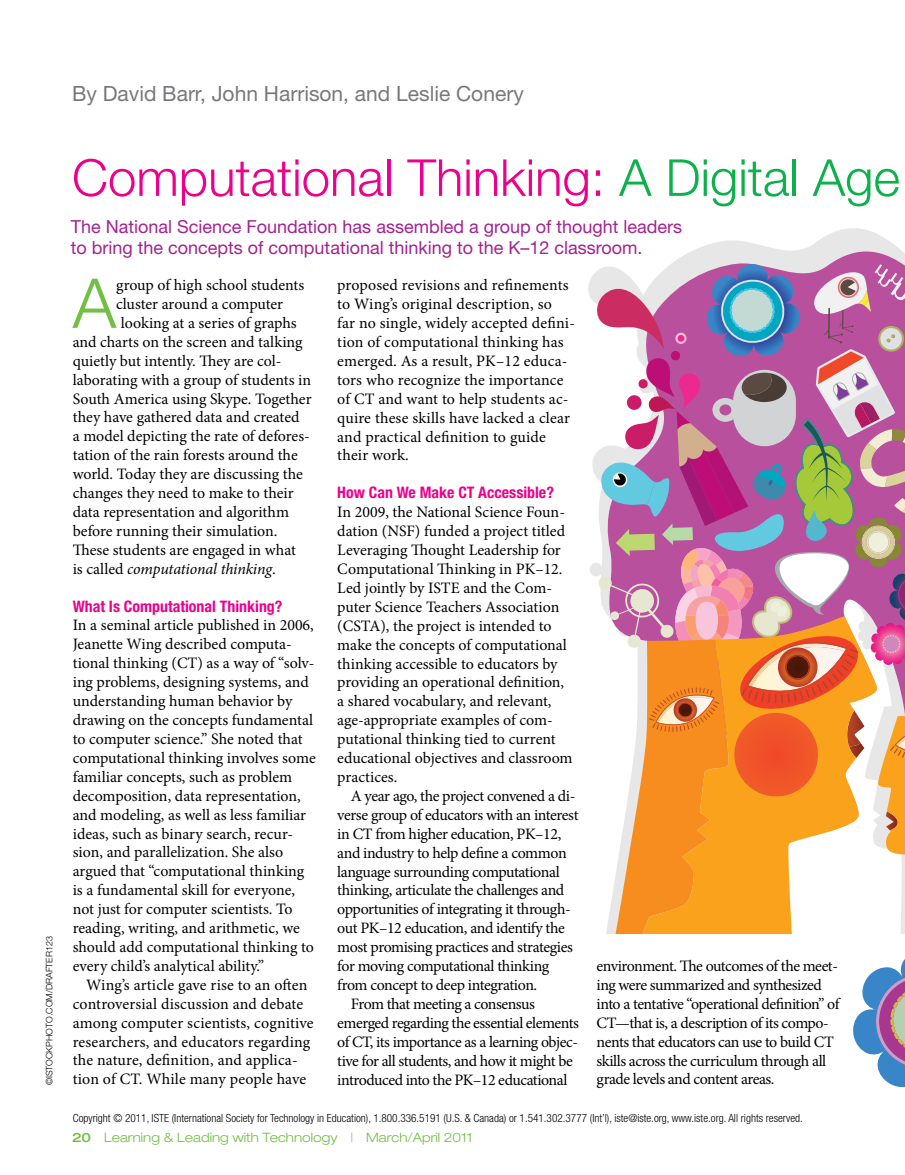
<style>
.page{position:relative;width:905px;height:1175px;background:#fff}
.page>*{position:absolute;margin:0;border:0;box-sizing:border-box;transform-origin:0 0}
.t1{font:300 68.85px "Helvetica Neue LT Std";color:#72bf44}
.t2{font:300 51px "Helvetica Neue LT Std";color:#ec008c}
.t3{font:21px "Helvetica Neue LT Std";color:#77787b}
.t4{font:18px/21px "Helvetica Neue LT Std";color:#a3238f}
.t5{font:15.9px/18.9px "Minion Pro";letter-spacing:-.005em;color:#000}
.t6{font:15.9px/18.9px "Minion Pro";letter-spacing:-.03em;color:#000}
.t7{font:15.9px "Minion Pro";letter-spacing:-.025em;color:#000}
.t8{font:15.9px "Minion Pro";letter-spacing:-.035em;color:#000}
.t9{font:700 condensed 15.9px "Helvetica Neue LT Std";color:#ec008c}
.t10{font:italic 15.9px "Minion Pro";letter-spacing:-.01em;color:#000}
.t11{font:300 expanded 12.9px "Helvetica Neue LT Std";color:#72bf44}
.t12{font:300 condensed 11.25px "Helvetica Neue LT Std";color:#000}
.t13{font:300 9px "Helvetica Neue LT Std";color:#000}
.s1{color:#0db14b}
.s2{font-style:normal}
.s3{font-weight:500}
</style>
<div class="page">
<svg style="left:589px;top:228px;width:315px;height:347px"></svg>
<svg style="left:593px;top:262px;width:312px;height:671px"></svg>
<svg style="left:853px;top:960px;width:51px;height:127px"></svg>
<h3 class="t3" style="left:72px;top:81px;width:453px">By David Barr, John Harrison, and Leslie Conery</h3>
<p class="t13" style="left:44px;top:1085px;width:151px;rotate:-90deg">©istockphoto.com/DrAfter123</p>
<h2 class="t2" style="left:72px;top:146px;width:829px">Computational Thinking: <span class="s1">A Digital Age</span></h2>
<p class="t4" style="left:71px;top:216px;width:613px">The National Science Foundation has assembled a group of thought leaders to bring the concepts of computational thinking to the K–12 classroom.</p>
<h1 class="t1" style="left:73px;top:261px;width:45px">A</h1>
<p class="t5" style="left:116px;top:275px;width:190px">group of high school students</p>
<p class="t5" style="left:337px;top:276px;width:239px">proposed revisions and refinements to Wing’s original description, so<br>far no single, widely accepted defini&shy;tion of computational thinking has emerged. As a result, PK–12 educa&shy;tors who recognize the importance of CT and want to help students ac&shy;quire these skills have lacked a clear and practical definition to guide their work.</p>
<p class="t9" style="left:337px;top:483px;width:218px">How Can We Make CT Accessible?</p>
<p class="t5" style="left:337px;top:503px;width:237px">In 2009, the National Science Foun&shy;dation (NSF) funded a project titled Leveraging Thought Leadership for Computational Thinking in PK–12.<br>Led jointly by ISTE and the Com&shy;puter Science Teachers Association (CSTA), the project is intended to make the concepts of computational thinking accessible to educators by providing an operational definition, a shared vocabulary, and relevant, age-appropriate examples of com&shy;putational thinking tied to current educational objectives and classroom practices.</p>
<p class="t6" style="left:351px;top:786px;width:226px">A year ago, the project convened a di-</p>
<p class="t6" style="left:337px;top:805px;width:243px">verse group of educators with an interest</p>
<p class="t7" style="left:337px;top:823px;width:225px">in CT from higher education, PK–12,</p>
<p class="t6" style="left:337px;top:843px;width:231px">and industry to help define a common</p>
<p class="t6" style="left:337px;top:862px;width:224px">language surrounding computational</p>
<p class="t7" style="left:337px;top:879px;width:228px">thinking, articulate the challenges and</p>
<p class="t7" style="left:337px;top:898px;width:235px">opportunities of integrating it through-</p>
<p class="t7" style="left:337px;top:917px;width:229px">out PK–12 education, and identify the</p>
<p class="t7" style="left:337px;top:936px;width:237px">most promising practices and strategies</p>
<p class="t7" style="left:337px;top:955px;width:213px">for moving computational thinking</p>
<p class="t7" style="left:337px;top:974px;width:201px">from concept to deep integration.</p>
<p class="t8" style="left:351px;top:993px;width:186px">From that meeting a consensus</p>
<p class="t6" style="left:337px;top:1013px;width:243px">emerged regarding the essential elements</p>
<p class="t6" style="left:337px;top:1032px;width:242px">of CT, its importance as a learning objec-</p>
<p class="t8" style="left:337px;top:1050px;width:237px">tive for all students, and how it might be</p>
<p class="t6" style="left:337px;top:1070px;width:231px">introduced into the PK–12 educational</p>
<p class="t5" style="left:116px;top:294px;width:168px">cluster around a computer</p>
<p class="t5" style="left:121px;top:313px;width:177px">looking at a series of graphs</p>
<p class="t5" style="left:73px;top:332px;width:231px">and charts on the screen and talking</p>
<p class="t5" style="left:73px;top:351px;width:210px">quietly but intently. They are col-</p>
<p class="t5" style="left:73px;top:370px;width:240px">laborating with a group of students in</p>
<p class="t5" style="left:73px;top:389px;width:240px">South America using Skype. Together</p>
<p class="t5" style="left:73px;top:408px;width:228px">they have gathered data and created</p>
<p class="t5" style="left:73px;top:427px;width:238px">a model depicting the rate of defores-</p>
<p class="t5" style="left:73px;top:446px;width:226px">tation of the rain forests around the</p>
<p class="t5" style="left:73px;top:465px;width:232px">world. Today they are discussing the</p>
<p class="t5" style="left:73px;top:483px;width:222px">changes they need to make to their</p>
<p class="t5" style="left:73px;top:502px;width:218px">data representation and algorithm</p>
<p class="t5" style="left:73px;top:521px;width:206px">before running their simulation.</p>
<p class="t5" style="left:73px;top:540px;width:225px">These students are engaged in what</p>
<p class="t10" style="left:73px;top:558px;width:204px"><span class="s2">is called</span> computational thinking<span class="s2">.</span></p>
<p class="t9" style="left:73px;top:596px;width:211px">What Is Computational Thinking?</p>
<p class="t5" style="left:73px;top:616px;width:244px">In a seminal article published in 2006, Jeanette Wing described computa&shy;tional thinking (CT) as a way of “solv&shy;ing problems, designing systems, and understanding human behavior by drawing on the concepts fundamental to computer science.” She noted that computational thinking involves some familiar concepts, such as problem decomposition, data representation, and modeling, as well as less familiar ideas, such as binary search, recur&shy;sion, and parallelization. She also argued that “computational thinking is a fundamental skill for everyone, not just for computer scientists. To reading, writing, and arithmetic, we should add computational thinking to every child’s analytical ability.”</p>
<p class="t5" style="left:73px;top:975px;width:242px;text-indent:13px">Wing’s article gave rise to an often controversial discussion and debate among computer scientists, cognitive researchers, and educators regarding the nature, definition, and applica&shy;tion of CT. While many people have</p>
<p class="t6" style="left:596px;top:956px;width:244px">environment. The outcomes of the meet&shy;ing were summarized and synthesized into a tentative “operational definition” of CT—that is, a description of its compo&shy;nents that educators can use to build CT skills across the curriculum through all</p>
<p class="t8" style="left:596px;top:1068px;width:179px">grade levels and content areas.</p>
<p class="t12" style="left:73px;top:1111px;width:731px">Copyright © 2011, ISTE (International Society for Technology in Education), 1.800.336.5191 (U.S. &amp; Canada) or 1.541.302.3777 (Int’l), iste@iste.org, www.iste.org. All rights reserved.</p>
<p class="t11" style="left:72px;top:1129px;width:402px"><span class="s3">20</span> Learning &amp; Leading with Technology | March/April 2011</p>
</div>
